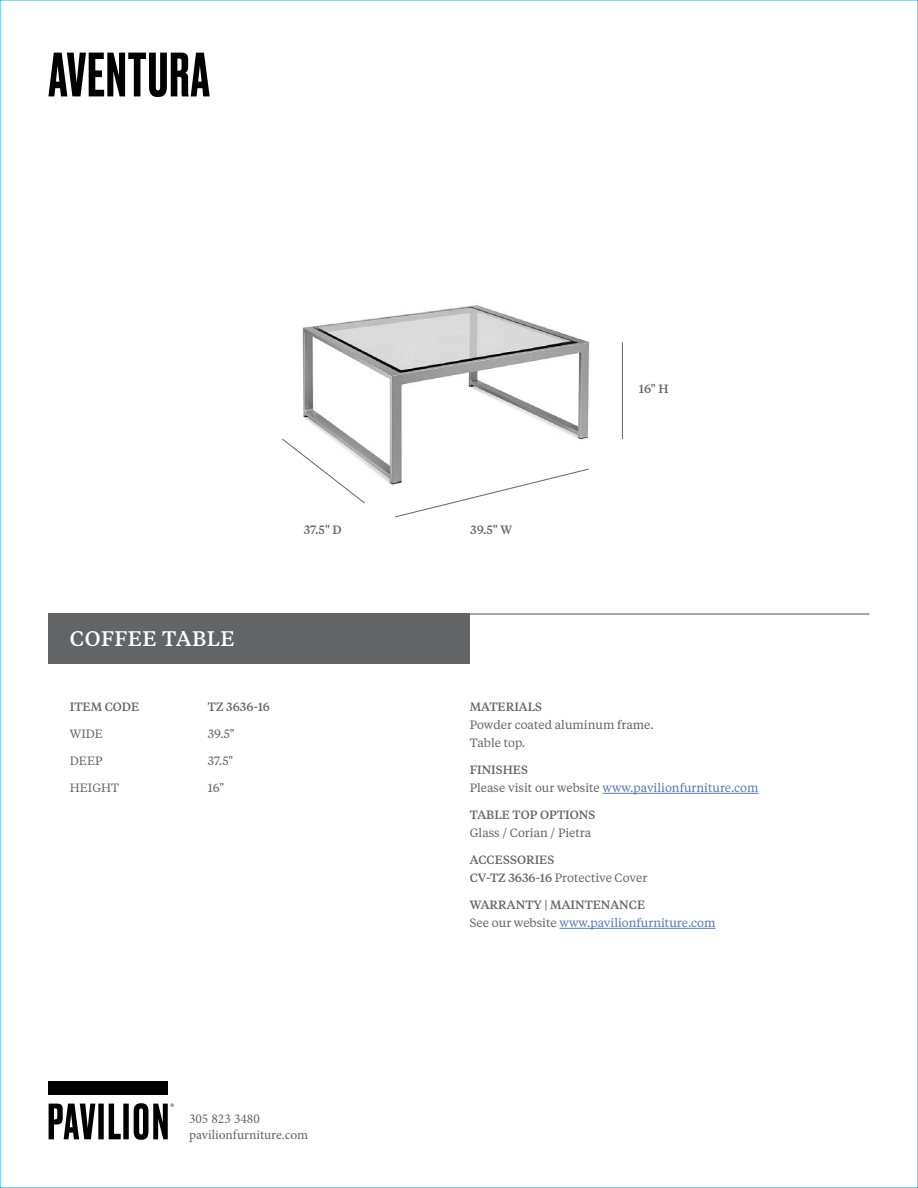
<style>
.page{position:relative;width:918px;height:1188px;background:#fff}
.page>*{position:absolute;margin:0;border:0;box-sizing:border-box;transform-origin:0 0}
.t1{font:500 58.95px "Druk";letter-spacing:.025em;color:#000}
.t2{font:500 21px "Tiempos Text";letter-spacing:.025em;color:#fff}
.t3{font:13.5px/16.2px "Minion Pro";color:#636466}
.t4{font:12px/18px "Tiempos Text";color:#5879b0}
.t5{font:500 12px/18px "Tiempos Text";color:#636466}
.t6{font:12px/18px "Tiempos Text";color:#636466}
.s1{font-weight:500;color:#636466}
.s2{color:#636466}
.s3{font-weight:400}
</style>
<div class="page">
<img style="left:302px;top:305px;width:288px;height:180px">
<div style="left:49px;top:613px;width:421px;height:51px;background:#636466"></div>
<div style="left:49px;top:1082px;width:119px;height:13px;background:#000"></div>
<svg style="left:49px;top:1103px;width:125px;height:37px"></svg>
<hr style="left:49px;top:613px;width:820px;height:2px;background:#636466">
<hr style="left:603px;top:793px;width:156px;height:1px;background:#5879b0">
<hr style="left:559px;top:928px;width:156px;height:1px;background:#5879b0">
<svg style="left:394px;top:468px;width:196px;height:50px"></svg>
<svg style="left:282px;top:438px;width:84px;height:66px"></svg>
<hr style="left:622px;top:342px;width:1px;height:97px;background:#636466">
<h1 class="t1" style="left:49px;top:34px;width:162px">AVENTURA</h1>
<p class="t5" style="left:639px;top:379px;width:31px">16" H</p>
<p class="t5" style="left:304px;top:520px;width:39px">37.5" D</p>
<p class="t5" style="left:470px;top:520px;width:43px">39.5" W</p>
<h2 class="t2" style="left:70px;top:624px;width:166px">COFFEE TABLE</h2>
<p class="t5" style="left:70px;top:697px;width:71px">ITEM CODE</p>
<p class="t5" style="left:208px;top:697px;width:64px">TZ 3636-16</p>
<p class="t6" style="left:70px;top:724px;width:35px">WIDE</p>
<p class="t6" style="left:208px;top:724px;width:28px">39.5"</p>
<p class="t6" style="left:70px;top:751px;width:34px">DEEP</p>
<p class="t6" style="left:208px;top:751px;width:27px">37.5"</p>
<p class="t6" style="left:70px;top:778px;width:51px">HEIGHT</p>
<p class="t6" style="left:208px;top:778px;width:18px">16"</p>
<p class="t5" style="left:470px;top:697px;width:74px">MATERIALS</p>
<p class="t6" style="left:470px;top:715px;width:186px">Powder coated aluminum frame.<br>Table top.</p>
<p class="t4" style="left:470px;top:760px;width:290px"><span class="s1">FINISHES<br></span><span class="s2">Please visit our website</span> www.pavilionfurniture.com</p>
<p class="t5" style="left:470px;top:805px;width:127px">TABLE TOP OPTIONS</p>
<p class="t6" style="left:470px;top:823px;width:123px">Glass / Corian / Pietra</p>
<p class="t5" style="left:470px;top:850px;width:179px">ACCESSORIES<br>CV-TZ 3636-16 <span class="s3">Protective Cover</span></p>
<p class="t4" style="left:470px;top:895px;width:247px"><span class="s1">WARRANTY | MAINTENANCE<br></span><span class="s2">See our website</span> www.pavilionfurniture.com</p>
<p class="t3" style="left:189px;top:1111px;width:121px">305 823 3480 pavilionfurniture.com</p>
</div>
